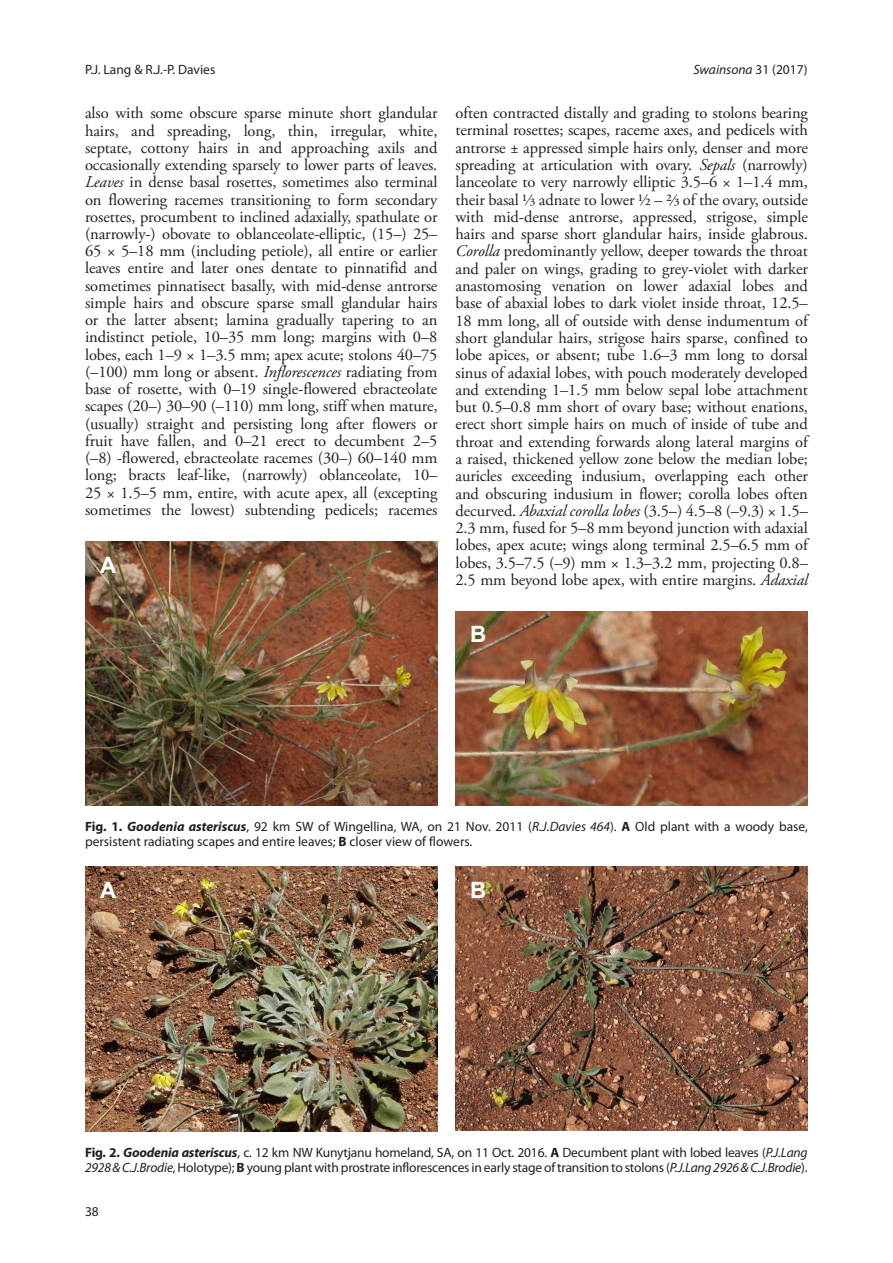
<style>
.page{position:relative;width:893px;height:1263px;background:#fff}
.page>*{position:absolute;margin:0;border:0;box-sizing:border-box;transform-origin:0 0}
.t1{font:700 22.5px "Arial";color:#fff}
.t2{font:16.5px/17.2px "Adobe Garamond Pro";letter-spacing:-.005em;color:#231f20;text-align:justify}
.t3{font:13.5px/15px "Myriad Pro";letter-spacing:-.015em;color:#231f20}
.t4{font:italic 13.5px "Myriad Pro";color:#231f20}
.s1{font-style:normal}
.s2{font-style:italic}
.s3{font-weight:700}
.s4{font-weight:700;font-style:italic}
</style>
<div class="page">
<img style="left:85px;top:541px;width:352px;height:265px">
<img style="left:455px;top:611px;width:353px;height:195px">
<img style="left:85px;top:867px;width:352px;height:264px">
<img style="left:455px;top:867px;width:352px;height:264px">
<p class="t4" style="left:693px;top:61px;width:116px">Swainsona <span class="s1">31 (2017)</span></p>
<p class="t3" style="left:85px;top:62px;width:132px">P.J. Lang &amp; R.J.-P. Davies</p>
<p class="t2" style="left:85px;top:105px;width:354px">also with some obscure sparse minute short glandular hairs, and spreading, long, thin, irregular, white, septate, cottony hairs in and approaching axils and occasionally extending sparsely to lower parts of leaves.<br><span class="s2">Leaves</span> in dense basal rosettes, sometimes also terminal on flowering racemes transitioning to form secondary rosettes, procumbent to inclined adaxially, spathulate or (narrowly-) obovate to oblanceolate-elliptic, (15–) 25– 65 × 5–18 mm (including petiole), all entire or earlier leaves entire and later ones dentate to pinnatifid and sometimes pinnatisect basally, with mid-dense antrorse simple hairs and obscure sparse small glandular hairs or the latter absent; lamina gradually tapering to an indistinct petiole, 10–35 mm long; margins with 0–8 lobes, each 1–9 × 1–3.5 mm; apex acute; stolons 40–75 (–100) mm long or absent. <span class="s2">Inflorescences</span> radiating from base of rosette, with 0–19 single-flowered ebracteolate scapes (20–) 30–90 (–110) mm long, stiff when mature, (usually) straight and persisting long after flowers or fruit have fallen, and 0–21 erect to decumbent 2–5 (–8) -flowered, ebracteolate racemes (30–) 60–140 mm long; bracts leaf-like, (narrowly) oblanceolate, 10– 25 × 1.5–5 mm, entire, with acute apex, all (excepting sometimes the lowest) subtending pedicels; racemes</p>
<p class="t2" style="left:455px;top:105px;width:354px">often contracted distally and grading to stolons bearing terminal rosettes; scapes, raceme axes, and pedicels with antrorse ± appressed simple hairs only, denser and more spreading at articulation with ovary. <span class="s2">Sepals</span> (narrowly) lanceolate to very narrowly elliptic 3.5–6 × 1–1.4 mm, their basal 1/3 adnate to lower ½ – 2/3 of the ovary, outside with mid-dense antrorse, appressed, strigose, simple hairs and sparse short glandular hairs, inside glabrous.<br><span class="s2">Corolla</span> predominantly yellow, deeper towards the throat and paler on wings, grading to grey-violet with darker anastomosing venation on lower adaxial lobes and base of abaxial lobes to dark violet inside throat, 12.5– 18 mm long, all of outside with dense indumentum of short glandular hairs, strigose hairs sparse, confined to lobe apices, or absent; tube 1.6–3 mm long to dorsal sinus of adaxial lobes, with pouch moderately developed and extending 1–1.5 mm below sepal lobe attachment but 0.5–0.8 mm short of ovary base; without enations, erect short simple hairs on much of inside of tube and throat and extending forwards along lateral margins of a raised, thickened yellow zone below the median lobe; auricles exceeding indusium, overlapping each other and obscuring indusium in flower; corolla lobes often decurved. <span class="s2">Abaxial corolla lobes</span> (3.5–) 4.5–8 (–9.3) × 1.5– 2.3 mm, fused for 5–8 mm beyond junction with adaxial lobes, apex acute; wings along terminal 2.5–6.5 mm of lobes, 3.5–7.5 (–9) mm × 1.3–3.2 mm, projecting 0.8– 2.5 mm beyond lobe apex, with entire margins. <span class="s2">Adaxial</span></p>
<h1 class="t1" style="left:100px;top:550px;width:18px">A</h1>
<h1 class="t1" style="left:470px;top:619px;width:18px">B</h1>
<p class="t3" style="left:85px;top:818px;width:724px"><span class="s3">Fig. 1.</span> <span class="s4">Goodenia asteriscus</span>, 92 km SW of Wingellina, WA, on 21 Nov. 2011 (<span class="s2">R.J.Davies 464</span>). <span class="s3">A</span> Old plant with a woody base, persistent radiating scapes and entire leaves; <span class="s3">B</span> closer view of flowers.</p>
<h1 class="t1" style="left:100px;top:875px;width:18px">A</h1>
<h1 class="t1" style="left:470px;top:875px;width:18px">B</h1>
<p class="t3" style="left:85px;top:1144px;width:724px"><span class="s3">Fig. 2.</span> <span class="s4">Goodenia asteriscus</span>, c. 12 km NW Kunytjanu homeland, SA, on 11 Oct. 2016. <span class="s3">A</span> Decumbent plant with lobed leaves (<span class="s2">P.J.Lang<br>2928 &amp; C.J.Brodie</span>, Holotype); <span class="s3">B</span> young plant with prostrate inflorescences in early stage of transition to stolons (<span class="s2">P.J.Lang 2926 &amp; C.J.Brodie</span>).</p>
<p class="t3" style="left:85px;top:1204px;width:15px">38</p>
</div>
